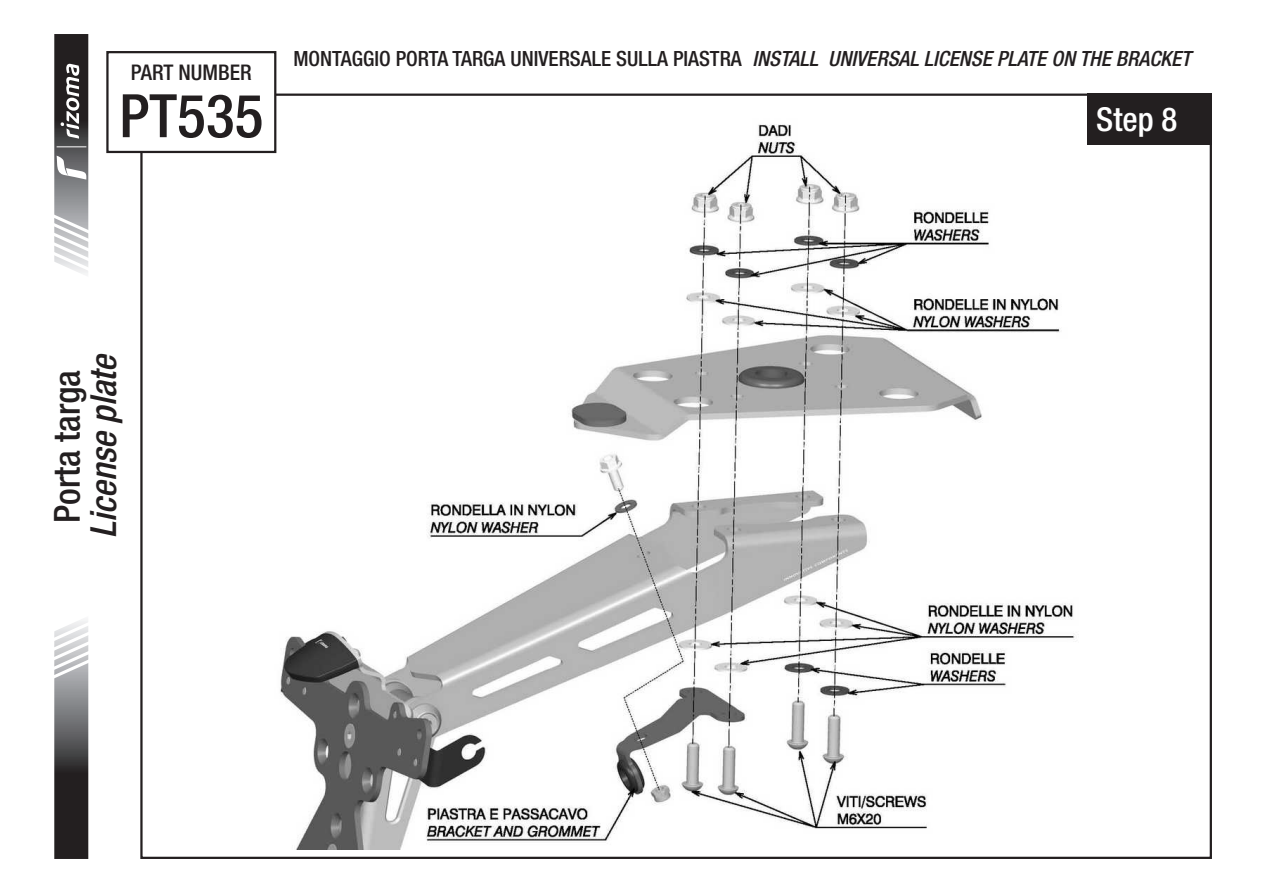
<style>
.page{position:relative;width:1263px;height:893px;background:#fff}
.page>*{position:absolute;margin:0;border:0;box-sizing:border-box;transform-origin:0 0}
.t1{font:500 condensed 60px "Helvetica Neue LT Std";color:#231f20}
.t2{font:italic 500 condensed 36px "Helvetica Neue LT Std";color:#231f20}
.t3{font:500 condensed 36px "Helvetica Neue LT Std";color:#231f20}
.t4{font:500 condensed 33px "Helvetica Neue LT Std";color:#fff}
.t5{font:500 condensed 21.6px "Helvetica Neue LT Std";color:#231f20}
.t6{font:500 condensed 21px "Helvetica Neue LT Std";color:#231f20}
.s1{font-style:italic}
</style>
<div class="page">
<img style="left:235px;top:103px;width:853px;height:746px">
<div style="left:1088px;top:94px;width:124px;height:51px;background:#231f20"></div>
<svg style="left:54px;top:620px;width:35px;height:239px;background:#706f70"></svg>
<svg style="left:54px;top:34px;width:35px;height:240px"></svg>
<div style="left:107px;top:52px;width:168px;height:100px;background:#fff"></div>
<div style="left:106px;top:51px;width:170px;height:102px;border:2px solid #231f20"></div>
<p class="t5" style="left:131px;top:59px;width:122px">PART NUMBER</p>
<h1 class="t1" style="left:119px;top:80px;width:146px">PT535</h1>
<p class="t6" style="left:293px;top:46px;width:899px">MONTAGGIO PORTA TARGA UNIVERSALE SULLA PIASTRA <span class="s1">INSTALL UNIVERSAL LICENSE PLATE ON THE BRACKET</span></p>
<h3 class="t4" style="left:1096px;top:99px;width:83px">Step 8</h3>
<h2 class="t2" style="left:82px;top:538px;width:187px;rotate:-90deg">License plate</h2>
<h2 class="t3" style="left:46px;top:523px;width:155px;rotate:-90deg">Porta targa</h2>
</div>
